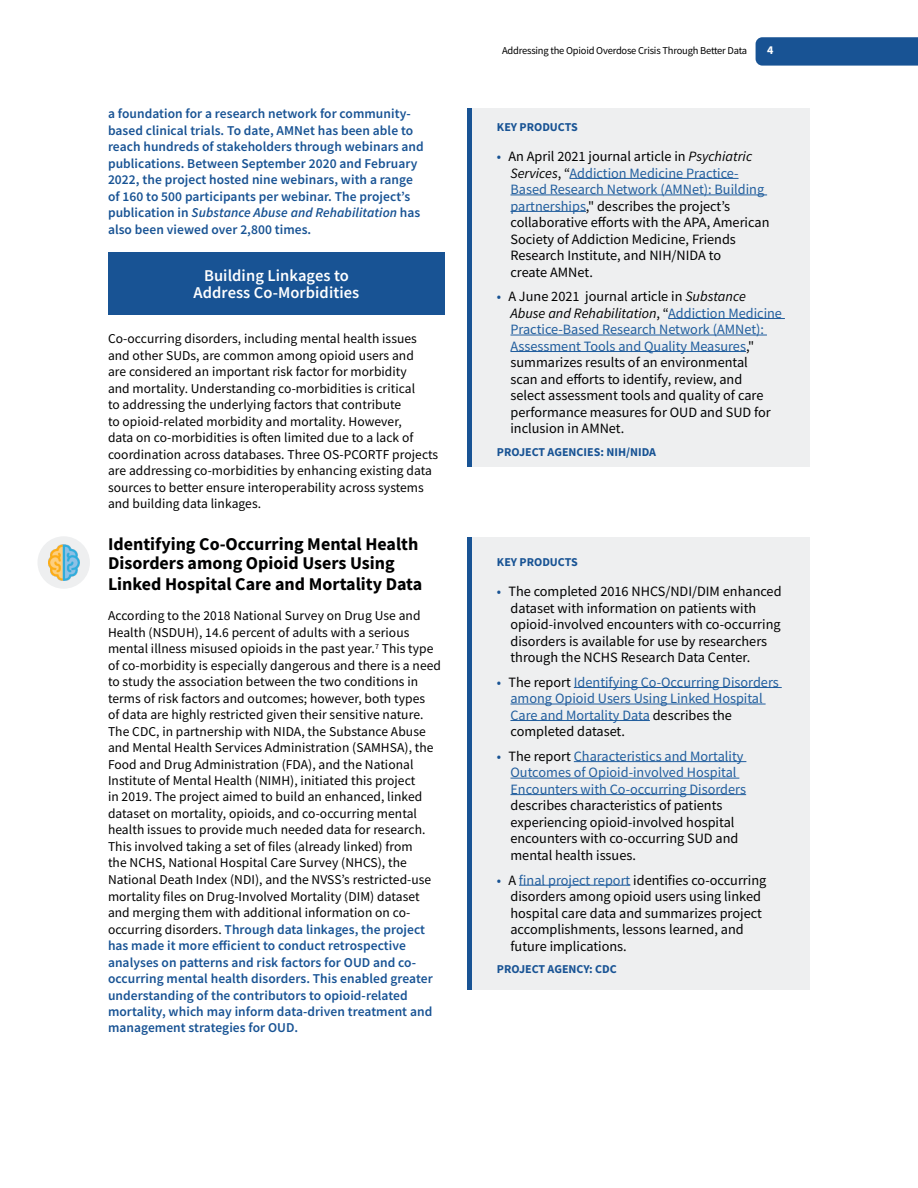
<style>
.page{position:relative;width:918px;height:1188px;background:#fff}
.page>*{position:absolute;margin:0;border:0;box-sizing:border-box;transform-origin:0 0}
.t1{font:700 18px/20.2px "Source Sans Pro";color:#000101}
.t2{font:600 16.5px/17.2px "Source Sans Pro";letter-spacing:.005em;color:#fff;text-align:center}
.t3{font:14.25px/16.5px "Source Sans Pro";color:#000}
.t4{font:14.25px/16.5px "Source Sans Pro";color:#215e9e}
.t5{font:italic 14.25px/16.5px "Source Sans Pro";color:#000}
.t6{font:13.5px/16.5px "Source Sans Pro";letter-spacing:.005em;color:#000}
.t7{font:600 13.5px/16.5px "Source Sans Pro";letter-spacing:.005em;color:#185394}
.t8{font:700 12px "Source Sans Pro";color:#185394}
.t9{font:700 12px "Source Sans Pro";color:#fff}
.t10{font:10.5px "Source Sans Pro";letter-spacing:-.02em;color:#000}
.s1{font-style:italic}
.s2{font-weight:600;color:#185394}
.s3{color:#185394}
.s4{color:#215e9e}
.s5{color:#000}
.s6{font-style:normal;color:#185394}
.s7{font-style:normal}
.s8{font-style:normal;color:#215e9e}
</style>
<div class="page">
<svg style="left:756px;top:37px;width:162px;height:29px;background:#1d5796"></svg>
<div style="left:37px;top:536px;width:53px;height:53px;background:#eeeff0;border-radius:50%"></div>
<img style="left:48px;top:545px;width:31px;height:35px">
<div style="left:472px;top:537px;width:338px;height:452px;background:#eeeff0"></div>
<hr style="left:574px;top:687px;width:208px;height:1px;background:#215e9e">
<hr style="left:510px;top:704px;width:256px;height:1px;background:#215e9e">
<hr style="left:510px;top:720px;width:140px;height:1px;background:#215e9e">
<hr style="left:574px;top:761px;width:172px;height:1px;background:#215e9e">
<hr style="left:510px;top:778px;width:229px;height:1px;background:#215e9e">
<hr style="left:510px;top:794px;width:236px;height:1px;background:#215e9e">
<hr style="left:519px;top:885px;width:111px;height:1px;background:#215e9e">
<div style="left:467px;top:537px;width:5px;height:452px;background:#185394"></div>
<div style="left:108px;top:252px;width:337px;height:62px;background:#185394"></div>
<div style="left:472px;top:108px;width:338px;height:359px;background:#eeeff0"></div>
<hr style="left:570px;top:178px;width:169px;height:1px;background:#215e9e">
<hr style="left:510px;top:195px;width:257px;height:1px;background:#215e9e">
<hr style="left:510px;top:211px;width:76px;height:1px;background:#215e9e">
<hr style="left:668px;top:318px;width:117px;height:1px;background:#215e9e">
<hr style="left:510px;top:335px;width:257px;height:1px;background:#215e9e">
<hr style="left:510px;top:351px;width:236px;height:1px;background:#215e9e">
<div style="left:467px;top:108px;width:5px;height:359px;background:#185394"></div>
<p class="t7" style="left:108px;top:105px;width:317px">a foundation for a research network for community&shy;based clinical trials. To date, AMNet has been able to reach hundreds of stakeholders through webinars and publications. Between September 2020 and February 2022, the project hosted nine webinars, with a range of 160 to 500 participants per webinar. The project’s publication in <span class="s1">Substance Abuse and Rehabilitation</span> has also been viewed over 2,800 times.</p>
<p class="t2" style="left:194px;top:266px;width:167px">Building Linkages to<br>Address Co-Morbidities</p>
<p class="t6" style="left:108px;top:331px;width:332px">Co-occurring disorders, including mental health issues and other SUDs, are common among opioid users and<br>are considered an important risk factor for morbidity<br>and mortality. Understanding co-morbidities is critical<br>to addressing the underlying factors that contribute<br>to opioid-related morbidity and mortality. However,<br>data on co-morbidities is often limited due to a lack of coordination across databases. Three OS-PCORTF projects are addressing co-morbidities by enhancing existing data sources to better ensure interoperability across systems and building data linkages.</p>
<h3 class="t1" style="left:108px;top:533px;width:316px">Identifying Co-Occurring Mental Health<br>Disorders among Opioid Users Using<br>Linked Hospital Care and Mortality Data</h3>
<p class="t6" style="left:108px;top:607px;width:335px">According to the 2018 National Survey on Drug Use and Health (NSDUH), 14.6 percent of adults with a serious mental illness misused opioids in the past year.<sup>7</sup> This type of co-morbidity is especially dangerous and there is a need to study the association between the two conditions in terms of risk factors and outcomes; however, both types<br>of data are highly restricted given their sensitive nature.<br>The CDC, in partnership with NIDA, the Substance Abuse and Mental Health Services Administration (SAMHSA), the Food and Drug Administration (FDA), and the National Institute of Mental Health (NIMH), initiated this project<br>in 2019. The project aimed to build an enhanced, linked dataset on mortality, opioids, and co-occurring mental health issues to provide much needed data for research.<br>This involved taking a set of files (already linked) from<br>the NCHS, National Hospital Care Survey (NHCS), the National Death Index (NDI), and the NVSS’s restricted-use mortality files on Drug-Involved Mortality (DIM) dataset and merging them with additional information on co&shy;occurring disorders. <span class="s2">Through data linkages, the project has made it more efficient to conduct retrospective analyses on patterns and risk factors for OUD and co&shy;occurring mental health disorders. This enabled greater understanding of the contributors to opioid-related mortality, which may inform data-driven treatment and management strategies for OUD.</span></p>
<p class="t10" style="left:502px;top:44px;width:247px">Addressing the Opioid Overdose Crisis Through Better Data</p>
<p class="t9" style="left:767px;top:42px;width:8px">4</p>
<h2 class="t8" style="left:497px;top:119px;width:82px">KEY PRODUCTS</h2>
<h2 class="t3" style="left:497px;top:148px;width:257px;text-align:center"><span class="s3">•</span> An April 2021 journal article in <span class="s1">Psychiatric<br>Services</span>, “<span class="s4">Addiction Medicine Practice-</span></h2>
<p class="t4" style="left:510px;top:181px;width:255px">Based Research Network (AMNet): Building partnerships<span class="s5">," describes the project’s</span></p>
<p class="t3" style="left:510px;top:214px;width:261px">collaborative efforts with the APA, American Society of Addiction Medicine, Friends Research Institute, and NIH/NIDA to<br>create AMNet.</p>
<p class="t5" style="left:510px;top:288px;width:273px;text-indent:-13px"><span class="s6">•</span> <span class="s7">A June 2021 journal article in</span> Substance<br>Abuse and Rehabilitation<span class="s7">, “</span><span class="s8">Addiction Medicine</span></p>
<p class="t4" style="left:510px;top:321px;width:255px">Practice-Based Research Network (AMNet):<br>Assessment Tools and Quality Measures<span class="s5">,"</span></p>
<p class="t3" style="left:510px;top:354px;width:262px">summarizes results of an environmental scan and efforts to identify, review, and select assessment tools and quality of care performance measures for OUD and SUD for inclusion in AMNet.</p>
<p class="t8" style="left:497px;top:444px;width:161px">PROJECT AGENCIES: NIH/NIDA</p>
<h4 class="t8" style="left:497px;top:554px;width:82px">KEY PRODUCTS</h4>
<p class="t3" style="left:510px;top:583px;width:273px;text-indent:-13px"><span class="s3">•</span> The completed 2016 NHCS/NDI/DIM enhanced dataset with information on patients with opioid-involved encounters with co-occurring disorders is available for use by researchers through the NCHS Research Data Center.</p>
<p class="t4" style="left:510px;top:674px;width:270px;text-indent:-13px"><span class="s3">•</span> <span class="s5">The report</span> Identifying Co-Occurring Disorders among Opioid Users Using Linked Hospital Care and Mortality Data <span class="s5">describes the completed dataset.</span></p>
<p class="t3" style="left:510px;top:748px;width:237px;text-indent:-13px"><span class="s3">•</span> The report <span class="s4">Characteristics and Mortality Outcomes of Opioid-involved Hospital Encounters with Co-occurring Disorders </span>describes characteristics of patients experiencing opioid-involved hospital encounters with co-occurring SUD and mental health issues.</p>
<p class="t3" style="left:510px;top:871px;width:257px;text-indent:-13px"><span class="s3">•</span> A <span class="s4">final project report</span> identifies co-occurring disorders among opioid users using linked hospital care data and summarizes project accomplishments, lessons learned, and future implications.</p>
<p class="t8" style="left:497px;top:961px;width:121px">PROJECT AGENCY: CDC</p>
</div>
